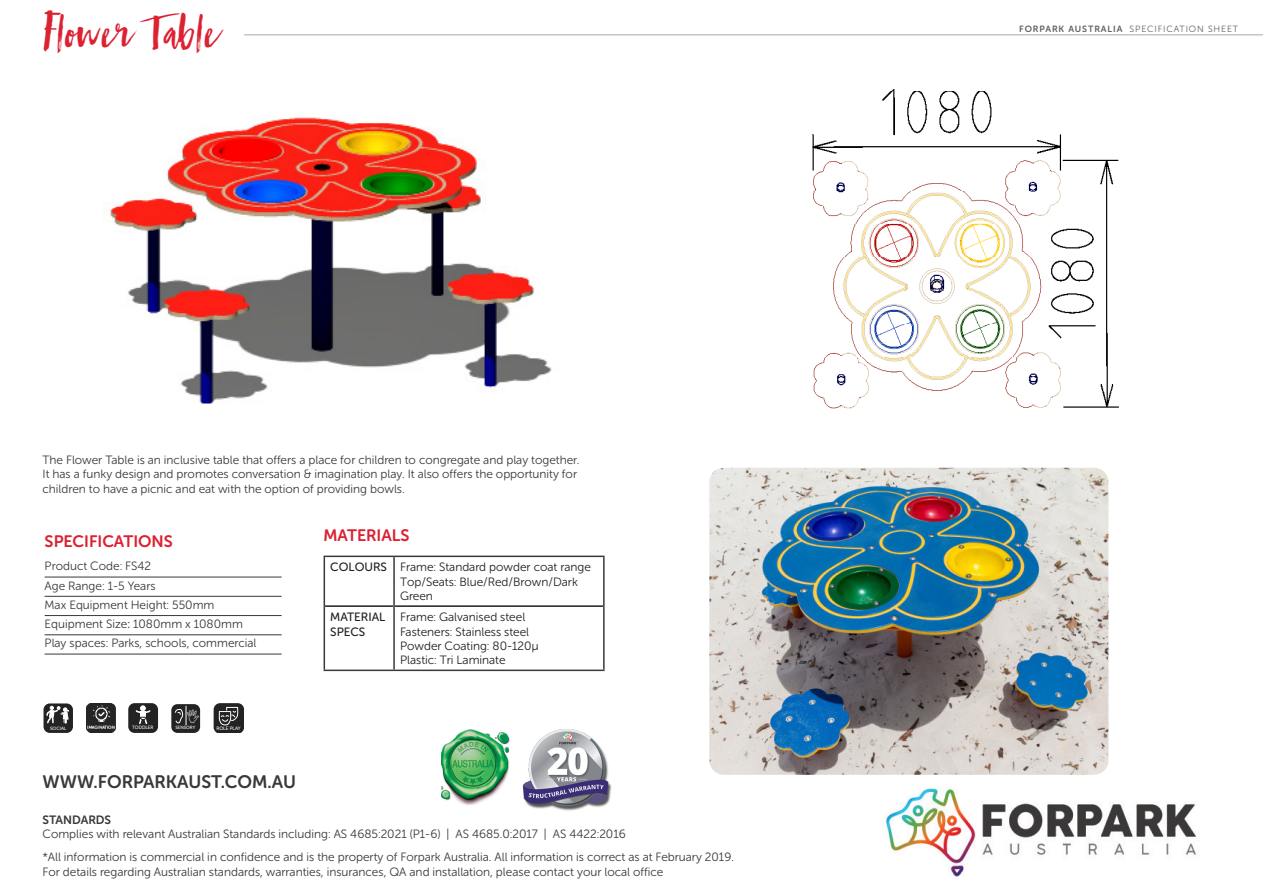
<style>
.page{position:relative;width:1263px;height:893px;background:#fff}
.page>*{position:absolute;margin:0;border:0;box-sizing:border-box;transform-origin:0 0}
.Page_heads_-_Produ{font:45px "First Take";color:#dc2132}
.t1{font:18px "Museo Sans W01 Rounded 700";color:#3a3838}
.t2{font:16.5px "Museo Sans W01 Rounded 700";color:#dc2132}
.t3{font:12px/14.4px "Museo Sans W01 Rounded 300";color:#3a3838}
.t4{font:12px/14.4px "Museo Sans W01 Rounded 300";color:#231f20}
.t5{font:12px/14.4px "Museo Sans W01 Rounded 500";color:#231f20}
.t6{font:12px "Museo Sans W01 Rounded 700";color:#3a3838}
.t7{font:9px "Museo Sans W01 Rounded 300";letter-spacing:.1em;color:#646160}
.t8{font:4.8px "Museo Sans W01 Rounded 500";color:#fff}
.t9{font:4.65px "Museo Sans W01 Rounded 500";color:#fff}
.t10{font:4.5px "Museo Sans W01 Rounded 500";color:#fff}
.s1{font-family:"Adlery Pro"}
.s2{font-family:"Museo Sans W01 Rounded 500"}
.s3{font-family:"Museo Sans W01 Rounded 700"}
</style>
<div class="page">
<img style="left:104px;top:117px;width:448px;height:287px">
<img style="left:812px;top:89px;width:307px;height:320px">
<hr style="left:244px;top:34px;width:1019px;height:2px;background:#c8c5c5">
<img style="left:709px;top:468px;width:399px;height:307px">
<hr style="left:45px;top:577px;width:237px;height:1px;background:#3a3838">
<hr style="left:45px;top:596px;width:237px;height:1px;background:#3a3838">
<hr style="left:45px;top:615px;width:237px;height:1px;background:#3a3838">
<hr style="left:45px;top:634px;width:237px;height:1px;background:#3a3838">
<hr style="left:45px;top:654px;width:237px;height:1px;background:#3a3838">
<img style="left:441px;top:729px;width:69px;height:76px">
<hr style="left:325px;top:605px;width:68px;height:2px;background:#231f20">
<hr style="left:395px;top:605px;width:208px;height:2px;background:#231f20">
<hr style="left:324px;top:556px;width:70px;height:1px;background:#3a3838">
<hr style="left:324px;top:557px;width:1px;height:49px;background:#3a3838">
<hr style="left:394px;top:556px;width:211px;height:1px;background:#3a3838">
<hr style="left:393px;top:557px;width:2px;height:49px;background:#3a3838">
<hr style="left:603px;top:557px;width:2px;height:49px;background:#3a3838">
<hr style="left:324px;top:606px;width:1px;height:64px;background:#3a3838">
<hr style="left:393px;top:606px;width:2px;height:64px;background:#3a3838">
<hr style="left:603px;top:606px;width:2px;height:64px;background:#3a3838">
<hr style="left:324px;top:670px;width:70px;height:1px;background:#3a3838">
<hr style="left:394px;top:670px;width:211px;height:1px;background:#3a3838">
<div style="left:44px;top:703px;width:29px;height:30px;background:#232323;border-radius:6px"></div>
<svg style="left:46px;top:706px;width:23px;height:18px"></svg>
<img style="left:86px;top:703px;width:30px;height:30px">
<div style="left:129px;top:703px;width:29px;height:30px;background:#232323;border-radius:6px"></div>
<svg style="left:135px;top:706px;width:16px;height:18px"></svg>
<div style="left:171px;top:704px;width:29px;height:29px;background:#232323;border-radius:6px"></div>
<div style="left:214px;top:703px;width:29px;height:30px;background:#232323;border-radius:6px"></div>
<svg style="left:219px;top:707px;width:19px;height:19px"></svg>
<img style="left:522px;top:729px;width:90px;height:82px">
<img style="left:886px;top:788px;width:310px;height:89px">
<svg style="left:175px;top:706px;width:24px;height:19px"></svg>
<p class="Page_heads_-_Produ" style="left:43px;top:12px;width:177px"><span class="s1">F</span>lower Table</p>
<p class="t3" style="left:43px;top:453px;width:538px">The Flower Table is an inclusive table that offers a place for children to congregate and play together.<br>It has a funky design and promotes conversation &amp; imagination play. It also offers the opportunity for children to have a picnic and eat with the option of providing bowls.</p>
<p class="t2" style="left:45px;top:532px;width:130px">SPECIFICATIONS</p>
<p class="t3" style="left:45px;top:559px;width:108px">Product Code: FS42</p>
<p class="t3" style="left:45px;top:578px;width:112px">Age Range: 1-5 Years</p>
<p class="t3" style="left:45px;top:598px;width:171px">Max Equipment Height: 550mm</p>
<p class="t3" style="left:45px;top:617px;width:200px">Equipment Size<span class="s2">:</span> 1080mm x 1080mm</p>
<p class="t3" style="left:45px;top:636px;width:213px">Play spaces: Parks, schools, commercial</p>
<p class="t9" style="left:50px;top:726px;width:18px">SOCIAL</p>
<p class="t8" style="left:132px;top:725px;width:23px">TODDLER</p>
<p class="t10" style="left:175px;top:725px;width:21px">SENSORY</p>
<p class="t8" style="left:216px;top:726px;width:26px">ROLE PLAY</p>
<p class="t1" style="left:43px;top:772px;width:255px">WWW.FORPARKAUST.COM.AU</p>
<p class="t2" style="left:324px;top:526px;width:87px">MATERIALS</p>
<p class="t5" style="left:330px;top:560px;width:58px">COLOURS</p>
<p class="t4" style="left:400px;top:560px;width:192px">Frame: Standard powder coat range</p>
<p class="t4" style="left:400px;top:574px;width:179px">Top/Seats: Blue/Red/Brown/Dark<br>Green</p>
<p class="t5" style="left:330px;top:610px;width:56px">MATERIAL<br>SPECS</p>
<p class="t4" style="left:400px;top:610px;width:127px">Frame: Galvanised steel</p>
<p class="t4" style="left:400px;top:624px;width:131px">Fasteners: Stainless steel</p>
<p class="t4" style="left:400px;top:639px;width:140px">Powder Coating: 80-120µ</p>
<p class="t4" style="left:400px;top:653px;width:107px">Plastic: Tri Laminate</p>
<p class="t6" style="left:43px;top:813px;width:70px">STANDARDS</p>
<p class="t3" style="left:43px;top:827px;width:585px">Complies with relevant Australian Standards including: AS 4685:2021 (P1-6) | AS 4685.0:2017 | AS 4422:2016</p>
<p class="t3" style="left:43px;top:850px;width:693px">*All information is commercial in confidence and is the property of Forpark Australia. All information is correct as at February 2019.<br>For details regarding Australian standards, warranties, insurances, QA and installation, please contact your local office</p>
<p class="t7" style="left:1019px;top:24px;width:220px"><span class="s3">FORPARK AUSTRALIA</span> SPECIFICATION SHEET</p>
</div>
